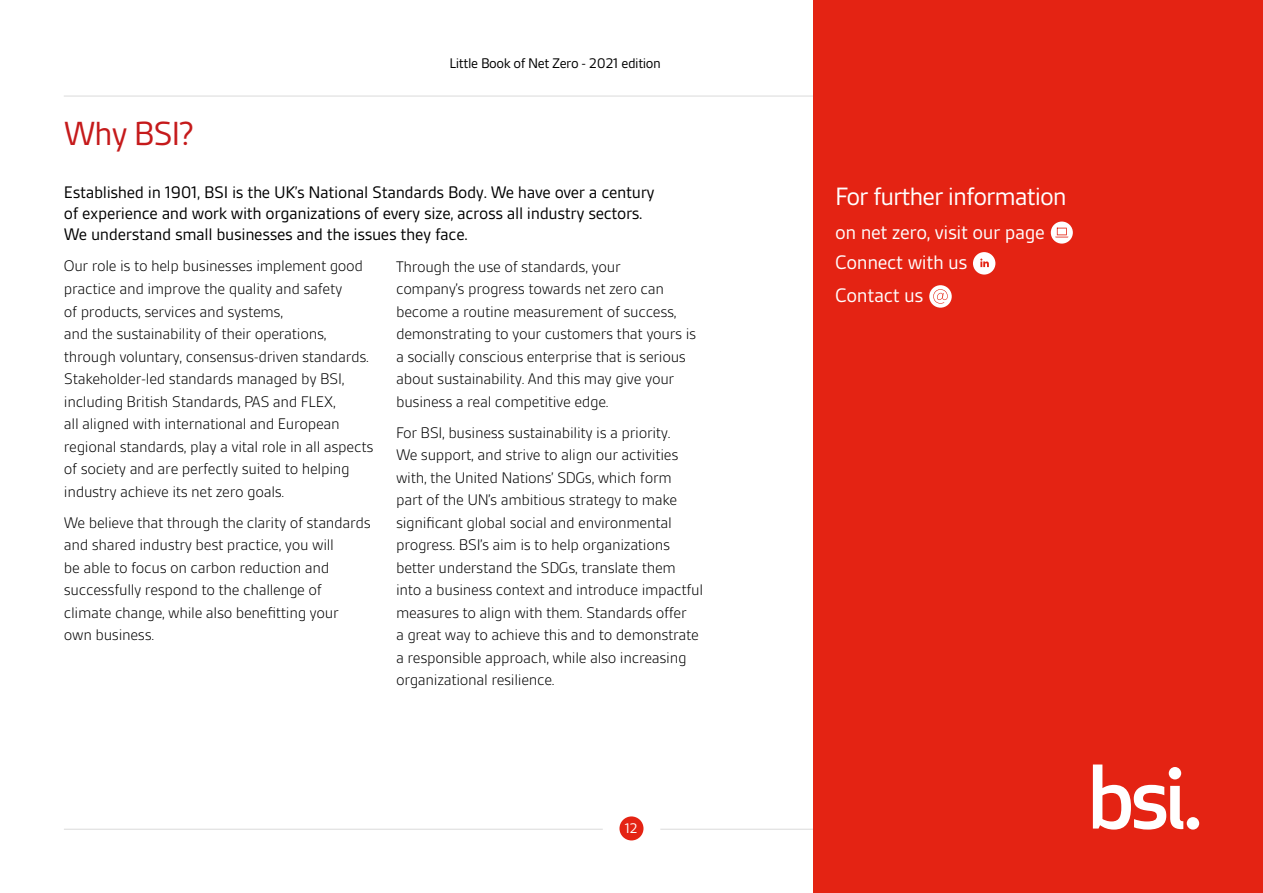
<style>
.page{position:relative;width:1263px;height:893px;background:#fff}
.page>*{position:absolute;margin:0;border:0;box-sizing:border-box;transform-origin:0 0}
.t1{font:36px "BSI Gesta";letter-spacing:-.04em;color:#c51a1b}
.t2{font:27px "BSI Gesta";letter-spacing:-.04em;color:#fff}
.t3{font:21px "BSI Gesta";letter-spacing:-.02em;color:#fff}
.t4{font:18px/21px "BSI Gesta";letter-spacing:-.02em;color:#000}
.t5{font:300 16.5px/22.5px "BSI Gesta";letter-spacing:-.02em;color:#000}
.t6{font:15px "BSI Gesta";letter-spacing:-.03em;color:#000}
.t7{font:15px "BSI Gesta";color:#fff}
</style>
<div class="page">
<div style="left:619px;top:816px;width:24px;height:24px;background:#e42313;border-radius:50%"></div>
<hr style="left:64px;top:829px;width:539px;height:1px;background:#dadada">
<hr style="left:660px;top:829px;width:539px;height:1px;background:#dadada">
<hr style="left:64px;top:96px;width:1135px;height:1px;background:#dadada">
<div style="left:814px;top:0;width:449px;height:893px;background:#e42313"></div>
<svg style="left:1093px;top:764px;width:90px;height:66px"></svg>
<div style="left:1187px;top:817px;width:12px;height:13px;background:#fff;border-radius:50%"></div>
<svg style="left:929px;top:285px;width:23px;height:23px"></svg>
<svg style="left:933px;top:289px;width:15px;height:15px"></svg>
<svg style="left:973px;top:252px;width:22px;height:23px"></svg>
<div style="left:1051px;top:222px;width:22px;height:22px;background:#fff;border-radius:50%"></div>
<svg style="left:1055px;top:228px;width:13px;height:10px"></svg>
<p class="t6" style="left:449px;top:55px;width:213px">Little Book of Net Zero - 2021 edition</p>
<h1 class="t1" style="left:64px;top:115px;width:132px">Why BSI?</h1>
<p class="t4" style="left:64px;top:182px;width:592px">Established in 1901, BSI is the UK’s National Standards Body. We have over a century of experience and work with organizations of every size, across all industry sectors.<br>We understand small businesses and the issues they face.</p>
<p class="t5" style="left:64px;top:255px;width:311px">Our role is to help businesses implement good practice and improve the quality and safety<br>of products, services and systems,<br>and the sustainability of their operations, through voluntary, consensus-driven standards.<br>Stakeholder-led standards managed by BSI, including British Standards, PAS and FLEX,<br>all aligned with international and European regional standards, play a vital role in all aspects of society and are perfectly suited to helping industry achieve its net zero goals.</p>
<p class="t5" style="left:64px;top:511px;width:309px">We believe that through the clarity of standards and shared industry best practice, you will<br>be able to focus on carbon reduction and successfully respond to the challenge of climate change, while also benefitting your own business.</p>
<p class="t5" style="left:396px;top:255px;width:302px">Through the use of standards, your<br>company’s progress towards net zero can become a routine measurement of success, demonstrating to your customers that yours is a socially conscious enterprise that is serious about sustainability. And this may give your business a real competitive edge.</p>
<p class="t5" style="left:396px;top:421px;width:309px">For BSI, business sustainability is a priority.<br>We support, and strive to align our activities with, the United Nations’ SDGs, which form<br>part of the UN’s ambitious strategy to make significant global social and environmental progress. BSI’s aim is to help organizations better understand the SDGs, translate them into a business context and introduce impactful measures to align with them. Standards offer<br>a great way to achieve this and to demonstrate a responsible approach, while also increasing organizational resilience.</p>
<p class="t7" style="left:625px;top:821px;width:14px">12</p>
<h2 class="t2" style="left:835px;top:183px;width:233px">For further information</h2>
<p class="t3" style="left:835px;top:221px;width:211px">on net zero, visit our page</p>
<p class="t3" style="left:835px;top:252px;width:134px">Connect with us</p>
<p class="t3" style="left:835px;top:284px;width:90px">Contact us</p>
</div>
